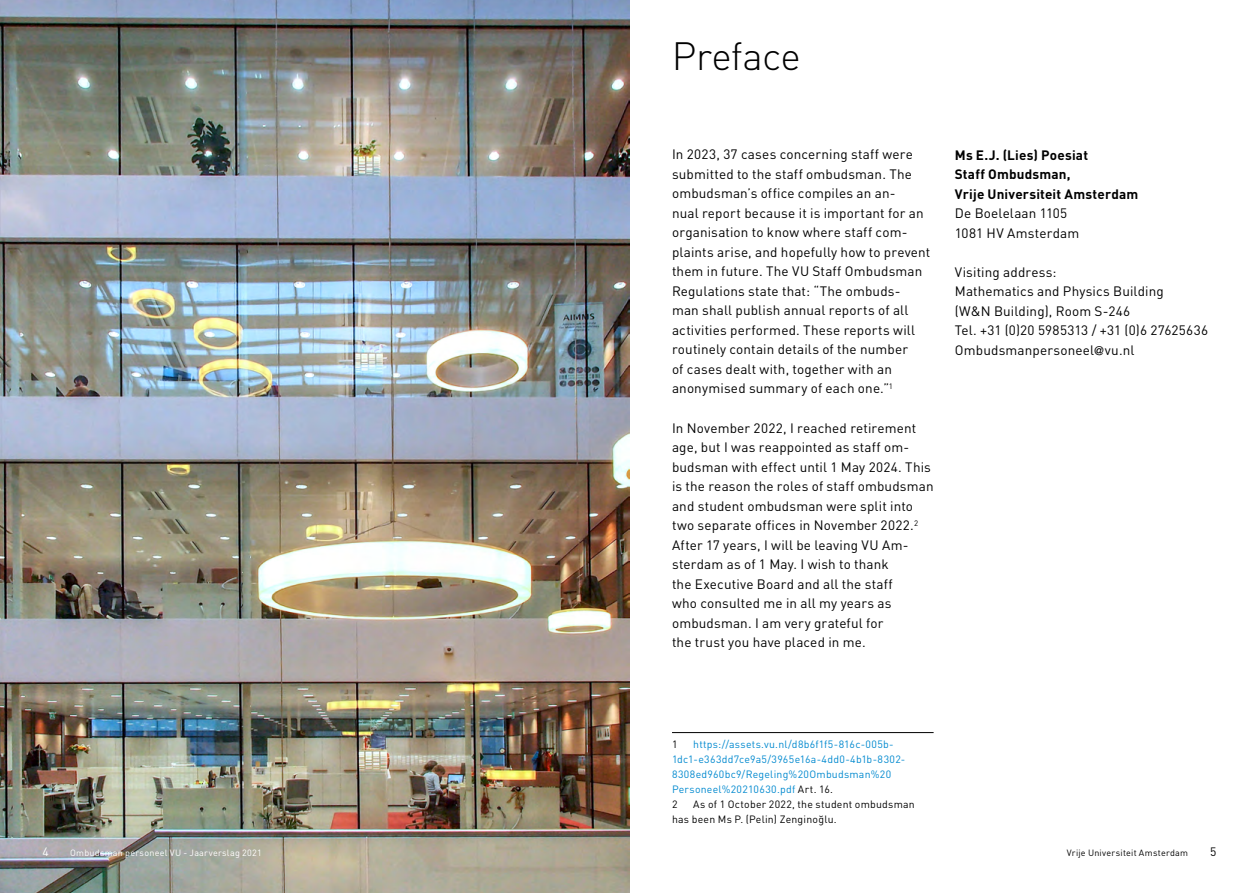
<style>
.page{position:relative;width:1259px;height:893px;background:#fff}
.page>*{position:absolute;margin:0;border:0;box-sizing:border-box;transform-origin:0 0}
.t1{font:300 39px "DIN Pro";letter-spacing:-.015em;color:#000}
.t2{font:13.5px/19.5px "DIN Pro";letter-spacing:.01em;color:#000}
.t3{font:700 13.5px/19.5px "DIN Pro";letter-spacing:.015em;color:#000}
.t4{font:12px "DIN Pro";color:#000}
.t5{font:12px "DIN Pro";color:#fff}
.t6{font:10.5px/15px "DIN Pro";letter-spacing:.025em;color:#0089cf}
.t7{font:10.5px/15px "DIN Pro";letter-spacing:.025em;color:#000}
.t8{font:9px "DIN Pro";letter-spacing:.03em;color:#fff}
.t9{font:9px "DIN Pro";letter-spacing:.025em;color:#000}
.s1{color:#000}
</style>
<div class="page">
<hr style="left:672px;top:732px;width:261px;height:1px;background:#000">
<img style="left:0;top:0;width:629px;height:893px">
<p class="t5" style="left:43px;top:842px;width:8px">4</p>
<p class="t8" style="left:70px;top:845px;width:193px">Ombudsman personeel VU - Jaarverslag 2021</p>
<h1 class="t1" style="left:672px;top:26px;width:130px">Preface</h1>
<p class="t2" style="left:672px;top:144px;width:260px">In 2023, 37 cases concerning staff were submitted to the staff ombudsman. The ombudsman’s office compiles an an-<br>nual report because it is important for an organisation to know where staff com&shy;plaints arise, and hopefully how to prevent them in future. The VU Staff Ombudsman Regulations state that: “The ombuds&shy;man shall publish annual reports of all activities performed. These reports will routinely contain details of the number<br>of cases dealt with, together with an anonymised summary of each one.”<sup>1</sup></p>
<p class="t2" style="left:672px;top:417px;width:263px">In November 2022, I reached retirement age, but I was reappointed as staff om&shy;budsman with effect until 1 May 2024. This is the reason the roles of staff ombudsman and student ombudsman were split into two separate offices in November 2022.<sup>2<br></sup>After 17 years, I will be leaving VU Am&shy;sterdam as of 1 May. I wish to thank<br>the Executive Board and all the staff<br>who consulted me in all my years as ombudsman. I am very grateful for<br>the trust you have placed in me.</p>
<p class="t3" style="left:955px;top:143px;width:185px">Ms E.J. (Lies) Poesiat<br>Staff Ombudsman,<br>Vrije Universiteit Amsterdam</p>
<p class="t2" style="left:955px;top:202px;width:126px">De Boelelaan 1105<br>1081 HV Amsterdam</p>
<p class="t2" style="left:955px;top:261px;width:255px">Visiting address:<br>Mathematics and Physics Building<br>(W&amp;N Building), Room S-246<br>Tel. +31 (0)20 5985313 / +31 (0)6 27625636<br>Ombudsmanpersoneel@vu.nl</p>
<p class="t6" style="left:672px;top:735px;width:235px;text-indent:21px">https://assets.vu.nl/d8b6f1f5-816c-005b-1dc1-e363dd7ce9a5/3965e16a-4dd0-4b1b-8302- 8308ed960bc9/Regeling%20Ombudsman%20<br>Personeel%20210630.pdf <span class="s1">Art. 16.<br>2</span></p>
<p class="t7" style="left:672px;top:735px;width:7px">1</p>
<p class="t7" style="left:672px;top:795px;width:244px;text-indent:21px">As of 1 October 2022, the student ombudsman has been Ms P. (Pelin) Zenginoğlu.</p>
<p class="t9" style="left:1066px;top:846px;width:123px">Vrije Universiteit Amsterdam</p>
<p class="t4" style="left:1210px;top:842px;width:8px">5</p>
</div>
